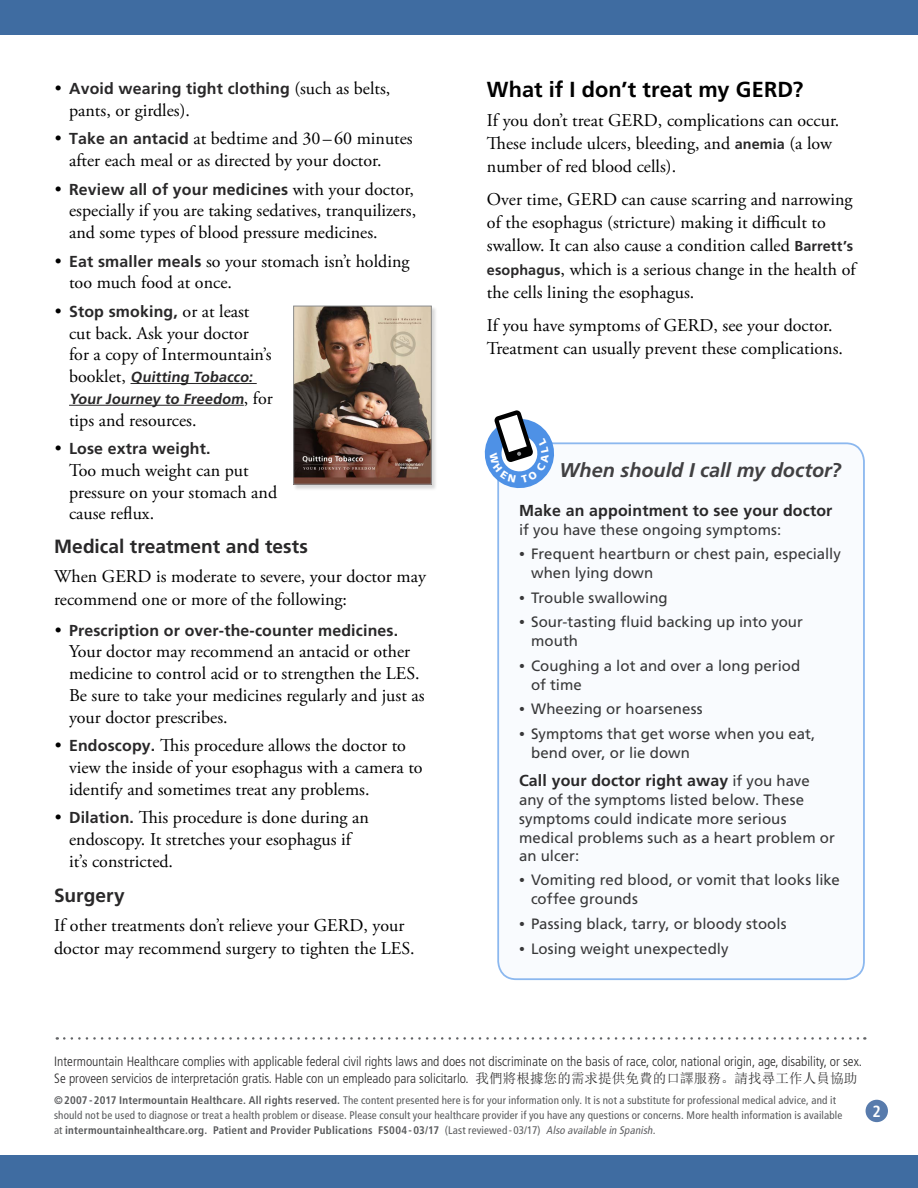
<style>
.page{position:relative;width:918px;height:1188px;background:#fff}
.page>*{position:absolute;margin:0;border:0;box-sizing:border-box;transform-origin:0 0}
.Level_1__h2{font:700 21.75px "Frutiger LT Std";color:#000}
.Opening_paragraph{font:italic 700 19.8px "Frutiger LT Std";color:#414042}
.Level_2__h3{font:700 19.2px "Frutiger LT Std";color:#292829}
.Main__p{font:18px/21.8px "Adobe Garamond Pro";color:#000}
.Page_Number{font:700 condensed 16.2px "Frutiger LT Std";color:#fff}
.Main_table{font:700 15.9px "Frutiger LT Std";letter-spacing:.01em;color:#292829}
.Main_table-2{font:15px/18.8px "Frutiger LT Std";letter-spacing:.005em;color:#383839}
.t1{font:700 14.7px/21.8px "Frutiger LT Std";color:#292829}
.t2{font:300 condensed 13.5px/16.5px "Frutiger LT Std";color:#292829}
.Footer___h6{font:condensed 10.95px/15px "Frutiger LT Std";letter-spacing:.015em;color:#58595b}
.s1{font-family:"Adobe Garamond Pro";font-weight:400;font-size:18px;color:#000}
.s2{font-family:"Frutiger LT Std";font-weight:700;font-size:15.9px;color:#292829}
.s3{font-family:"Frutiger LT Std";font-weight:700;font-size:14.4px;color:#292829}
.s4{font-family:"Adobe Garamond Pro"}
.s5{font-weight:400;font-size:15px;color:#383839}
.s6{font-family:"Sim Sun";font-weight:400;font-stretch:normal}
.s7{font-weight:700}
.s8{font-style:italic;color:#5d5d60}
</style>
<div class="page">
<hr style="left:131px;top:383px;width:126px;height:1px;background:#292829">
<hr style="left:69px;top:405px;width:175px;height:1px;background:#292829">
<svg style="left:64px;top:1037px;width:801px;height:3px"></svg>
<div style="left:293px;top:306px;width:145px;height:185px;background:#000;opacity:.15"></div>
<img style="left:295px;top:308px;width:135px;height:175px">
<div style="left:293px;top:306px;width:139px;height:179px;border:1px solid #8a8c8e"></div>
<div style="left:498px;top:443px;width:366px;height:536px;background:#f9fbfe;border-radius:18px"></div>
<div style="left:497px;top:442px;width:368px;height:538px;border:2px solid #8cb8ef;border-radius:18px"></div>
<div style="left:0;top:0;width:918px;height:35px;background:#3f6ca1"></div>
<div style="left:0;top:1156px;width:918px;height:32px;background:#3f6ca1"></div>
<div style="left:866px;top:1100px;width:22px;height:22px;background:#587bac;border-radius:50%"></div>
<svg style="left:484px;top:410px;width:75px;height:83px"></svg>
<p class="Main_table" style="left:55px;top:79px;width:337px"><span class="s1">•</span> Avoid wearing tight clothing <span class="s1">(such as belts,</span></p>
<p class="Main__p" style="left:69px;top:100px;width:122px">pants, or girdles).</p>
<p class="Main__p" style="left:69px;top:128px;width:345px;text-indent:-14px">• <span class="s2">Take an antacid</span> at bedtime and 30 – 60 minutes after each meal or as directed by your doctor.</p>
<p class="Main_table" style="left:55px;top:180px;width:361px"><span class="s1">•</span> Review all of your medicines <span class="s1">with your doctor,</span></p>
<p class="Main__p" style="left:69px;top:200px;width:349px">especially if you are taking sedatives, tranquilizers, and some types of blood pressure medicines.</p>
<p class="Main__p" style="left:69px;top:251px;width:342px;text-indent:-14px">• <span class="s2">Eat smaller meals</span> so your stomach isn’t holding too much food at once.</p>
<p class="Main_table" style="left:55px;top:302px;width:196px"><span class="s1">•</span> Stop smoking, <span class="s1">or at least</span></p>
<p class="Main__p" style="left:69px;top:323px;width:204px">cut back. Ask your doctor for a copy of Intermountain’s</p>
<p class="t1" style="left:69px;top:366px;width:205px"><span class="s1">b o o klet,</span> Quitting Tobacco:<br>Your Journey to Freedom<span class="s1">, fo r</span></p>
<p class="Main__p" style="left:69px;top:410px;width:129px">tips and resources.</p>
<p class="Main_table" style="left:55px;top:439px;width:157px"><span class="s1">•</span> Lose extra weight.</p>
<p class="Main__p" style="left:69px;top:460px;width:210px">Too much weight can put pressure on your stomach and cause reflux.</p>
<p class="Level_2__h3" style="left:54px;top:535px;width:255px">Medical treatment and tests</p>
<p class="Main__p" style="left:54px;top:565px;width:373px;line-height:23.2px">When GERD is moderate to severe, your doctor may recommend one or more of the following:</p>
<p class="Main_table" style="left:55px;top:621px;width:345px"><span class="s1">•</span> Prescription or over-the-counter medicines.</p>
<p class="Main__p" style="left:69px;top:641px;width:357px">Your doctor may recommend an antacid or other medicine to control acid or to strengthen the LES.<br>Be sure to take your medicines regularly and just as your doctor prescribes.</p>
<p class="Main__p" style="left:69px;top:735px;width:355px;text-indent:-14px">• <span class="s2">Endoscopy.</span> This procedure allows the doctor to view the inside of your esophagus with a camera to identify and sometimes treat any problems.</p>
<p class="Main__p" style="left:69px;top:807px;width:301px;text-indent:-14px">• <span class="s2">Dilation.</span> This procedure is done during an endoscopy. It stretches your esophagus if it’s constricted.</p>
<p class="Level_2__h3" style="left:54px;top:884px;width:72px">Surgery</p>
<p class="Main__p" style="left:54px;top:914px;width:362px;line-height:23.2px">If other treatments don’t relieve your GERD, your doctor may recommend surgery to tighten the LES.</p>
<p class="Level_1__h2" style="left:487px;top:77px;width:318px">What if I don’t treat my GERD?</p>
<p class="Main__p" style="left:487px;top:109px;width:354px;line-height:23.2px">If you don’t treat GERD, complications can occur.<br>These include ulcers, bleeding, and <span class="s3">anemia</span> (a low number of red blood cells).</p>
<p class="Main__p" style="left:487px;top:188px;width:370px;line-height:23.2px">Over time, GERD can cause scarring and narrowing of the esophagus (stricture) making it difficult to swallow. It can also cause a condition called <span class="s3">Barrett’s esophagus</span>, which is a serious change in the health of the cells lining the esophagus.</p>
<p class="Main__p" style="left:487px;top:314px;width:358px;line-height:23.2px">If you have symptoms of GERD, see your doctor.<br>Treatment can usually prevent these complications.</p>
<p class="Opening_paragraph" style="left:560px;top:459px;width:283px">When should I call my doctor?</p>
<p class="Main_table" style="left:519px;top:501px;width:315px">Make an appointment to see your doctor</p>
<p class="Main_table-2" style="left:519px;top:521px;width:264px">if you have these ongoing symptoms:</p>
<p class="Main_table-2" style="left:531px;top:545px;width:311px;text-indent:-12px"><span class="s4">•</span> Frequent heartburn or chest pain, especially when lying down</p>
<p class="Main_table-2" style="left:519px;top:588px;width:150px"><span class="s4">•</span> Trouble swallowing</p>
<p class="Main_table-2" style="left:531px;top:613px;width:273px;text-indent:-12px"><span class="s4">•</span> Sour-tasting fluid backing up into your mouth</p>
<p class="Main_table-2" style="left:531px;top:656px;width:271px;text-indent:-12px"><span class="s4">•</span> Coughing a lot and over a long period of time</p>
<p class="Main_table-2" style="left:519px;top:700px;width:185px"><span class="s4">•</span> Wheezing or hoarseness</p>
<p class="Main_table-2" style="left:531px;top:725px;width:286px;text-indent:-12px"><span class="s4">•</span> Symptoms that get worse when you eat, bend over, or lie down</p>
<p class="Main_table" style="left:519px;top:771px;width:292px">Call your doctor right away <span class="s5">if you have</span></p>
<p class="Main_table-2" style="left:519px;top:791px;width:317px">any of the symptoms listed below. These symptoms could indicate more serious medical problems such as a heart problem or an ulcer:</p>
<p class="Main_table-2" style="left:531px;top:871px;width:310px;text-indent:-12px"><span class="s4">•</span> Vomiting red blood, or vomit that looks like coffee grounds</p>
<p class="Main_table-2" style="left:519px;top:914px;width:269px"><span class="s4">•</span> Passing black, tarry, or bloody stools</p>
<p class="Main_table-2" style="left:519px;top:939px;width:211px"><span class="s4">•</span> Losing weight unexpectedly</p>
<p class="t2" style="left:54px;top:1053px;width:809px">Intermountain Healthcare complies with applicable federal civil rights laws and does not discriminate on the basis of race, color, national origin, age, disability, or sex.<br>Se proveen servicios de interpretación gratis. Hable con un empleado para solicitarlo. <span class="s6">我們將根據您的需求提供免費的口譯服務。請找尋工作人員協助</span></p>
<p class="Footer___h6" style="left:54px;top:1093px;width:790px"><span class="s7">©2007-2017 Intermountain Healthcare. All rights reserved.</span> The content presented here is for your information only. It is not a substitute for professional medical advice, and it should not be used to diagnose or treat a health problem or disease. Please consult your healthcare provider if you have any questions or concerns. More health information is available at <span class="s7">intermountainhealthcare.org. Patient and Provider Publications FS004-03/17</span> (Last reviewed-03/17) <span class="s8">Also available in Spanish.</span></p>
<p class="Page_Number" style="left:873px;top:1101px;width:10px">2</p>
</div>
